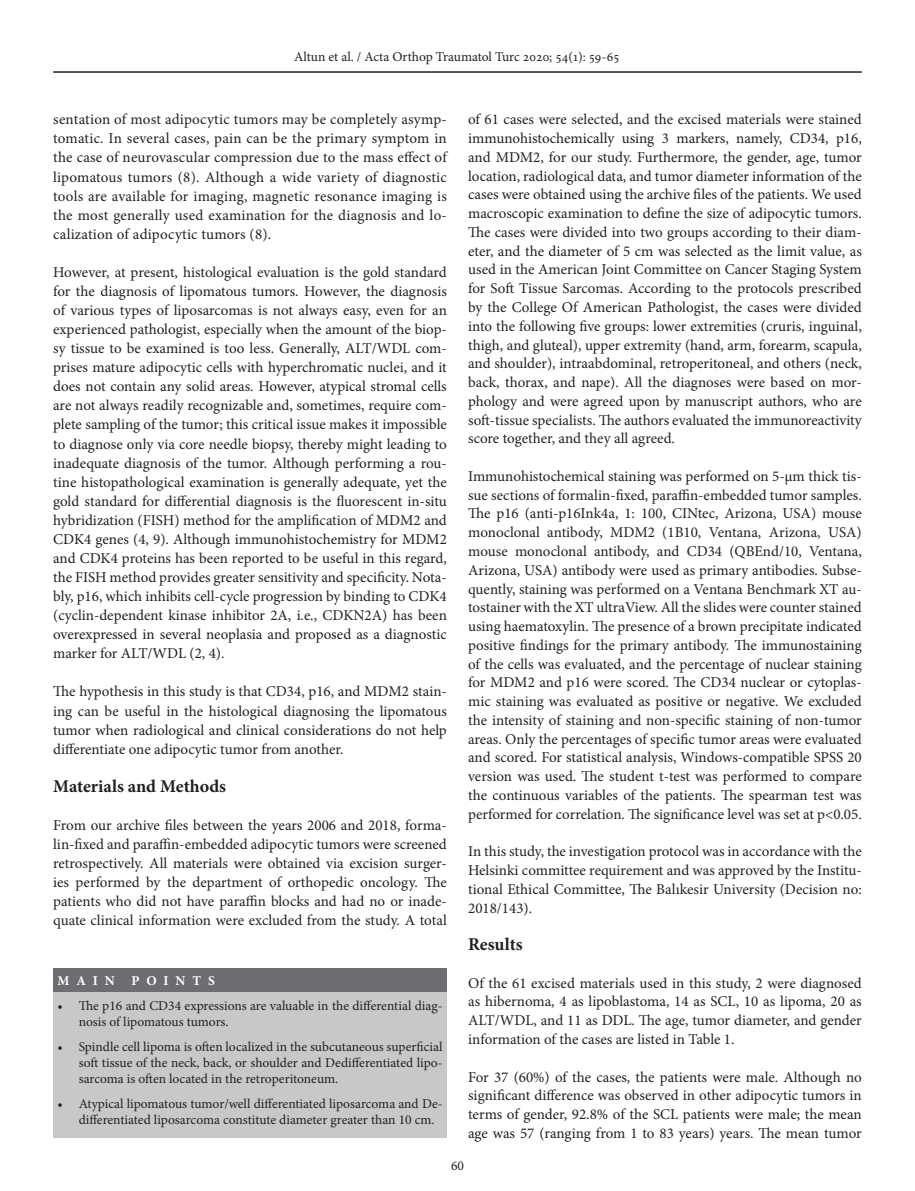
<style>
.page{position:relative;width:915px;height:1191px;background:#fff}
.page>*{position:absolute;margin:0;border:0;box-sizing:border-box;transform-origin:0 0}
.t1{font:700 18px "Minion Pro";color:#231f20}
.t2{font:15px/18.8px "Minion Pro";color:#231f20;text-align:justify}
.t3{font:13.5px/16.2px "Minion Pro";letter-spacing:-.005em;color:#231f20}
.t4{font:700 13.5px "Minion Pro";letter-spacing:.51em;color:#fff}
</style>
<div class="page">
<hr style="left:53px;top:71px;width:808px;height:2px;background:#231f20">
<div style="left:53px;top:991px;width:393px;height:146px;background:#c7c8ca"></div>
<div style="left:53px;top:968px;width:393px;height:24px;background:#6c6d70"></div>
<p class="t3" style="left:294px;top:48px;width:327px">Altun et al. / Acta Orthop Traumatol Turc 2020; 54(1): 59-65</p>
<p class="t2" style="left:53px;top:110px;width:395px">sentation of most adipocytic tumors may be completely asymp&shy;tomatic. In several cases, pain can be the primary symptom in the case of neurovascular compression due to the mass effect of lipomatous tumors (8). Although a wide variety of diagnostic tools are available for imaging, magnetic resonance imaging is the most generally used examination for the diagnosis and lo&shy;calization of adipocytic tumors (8).</p>
<p class="t2" style="left:53px;top:263px;width:395px">However, at present, histological evaluation is the gold standard for the diagnosis of lipomatous tumors. However, the diagnosis of various types of liposarcomas is not always easy, even for an experienced pathologist, especially when the amount of the biop&shy;sy tissue to be examined is too less. Generally, ALT/WDL com&shy;prises mature adipocytic cells with hyperchromatic nuclei, and it does not contain any solid areas. However, atypical stromal cells are not always readily recognizable and, sometimes, require com&shy;plete sampling of the tumor; this critical issue makes it impossible to diagnose only via core needle biopsy, thereby might leading to inadequate diagnosis of the tumor. Although performing a rou&shy;tine histopathological examination is generally adequate, yet the gold standard for differential diagnosis is the fluorescent in-situ hybridization (FISH) method for the amplification of MDM2 and CDK4 genes (4, 9). Although immunohistochemistry for MDM2 and CDK4 proteins has been reported to be useful in this regard, the FISH method provides greater sensitivity and specificity. Nota&shy;bly, p16, which inhibits cell-cycle progression by binding to CDK4 (cyclin-dependent kinase inhibitor 2A, i.e., CDKN2A) has been overexpressed in several neoplasia and proposed as a diagnostic marker for ALT/WDL (2, 4).</p>
<p class="t2" style="left:53px;top:682px;width:395px">The hypothesis in this study is that CD34, p16, and MDM2 stain&shy;ing can be useful in the histological diagnosing the lipomatous tumor when radiological and clinical considerations do not help differentiate one adipocytic tumor from another.</p>
<p class="t1" style="left:53px;top:773px;width:174px">Materials and Methods</p>
<p class="t2" style="left:53px;top:815px;width:395px">From our archive files between the years 2006 and 2018, forma&shy;lin-fixed and paraffin-embedded adipocytic tumors were screened retrospectively. All materials were obtained via excision surger&shy;ies performed by the department of orthopedic oncology. The patients who did not have paraffin blocks and had no or inade&shy;quate clinical information were excluded from the study. A total</p>
<p class="t4" style="left:57px;top:971px;width:159px">MAIN POINTS</p>
<p class="t3" style="left:79px;top:997px;width:365px;text-indent:-21px">• The p16 and CD34 expressions are valuable in the differential diag&shy;nosis of lipomatous tumors.</p>
<p class="t3" style="left:79px;top:1038px;width:365px;text-align:justify;text-indent:-21px">• Spindle cell lipoma is often localized in the subcutaneous superficial soft tissue of the neck, back, or shoulder and Dedifferentiated lipo&shy;sarcoma is often located in the retroperitoneum.</p>
<p class="t3" style="left:79px;top:1095px;width:365px;text-indent:-21px">• Atypical lipomatous tumor/well differentiated liposarcoma and De&shy;differentiated liposarcoma constitute diameter greater than 10 cm.</p>
<p class="t2" style="left:468px;top:110px;width:395px">of 61 cases were selected, and the excised materials were stained immunohistochemically using 3 markers, namely, CD34, p16, and MDM2, for our study. Furthermore, the gender, age, tumor location, radiological data, and tumor diameter information of the cases were obtained using the archive files of the patients. We used macroscopic examination to define the size of adipocytic tumors.<br>The cases were divided into two groups according to their diam&shy;eter, and the diameter of 5 cm was selected as the limit value, as used in the American Joint Committee on Cancer Staging System for Soft Tissue Sarcomas. According to the protocols prescribed by the College Of American Pathologist, the cases were divided into the following five groups: lower extremities (cruris, inguinal, thigh, and gluteal), upper extremity (hand, arm, forearm, scapula, and shoulder), intraabdominal, retroperitoneal, and others (neck, back, thorax, and nape). All the diagnoses were based on mor&shy;phology and were agreed upon by manuscript authors, who are soft-tissue specialists. The authors evaluated the immunoreactivity score together, and they all agreed.</p>
<p class="t2" style="left:468px;top:467px;width:395px">Immunohistochemical staining was performed on 5-μm thick tis&shy;sue sections of formalin-fixed, paraffin-embedded tumor samples.<br>The p16 (anti-p16Ink4a, 1: 100, CINtec, Arizona, USA) mouse monoclonal antibody, MDM2 (1B10, Ventana, Arizona, USA) mouse monoclonal antibody, and CD34 (QBEnd/10, Ventana, Arizona, USA) antibody were used as primary antibodies. Subse&shy;quently, staining was performed on a Ventana Benchmark XT au&shy;tostainer with the XT ultraView. All the slides were counter stained using haematoxylin. The presence of a brown precipitate indicated positive findings for the primary antibody. The immunostaining of the cells was evaluated, and the percentage of nuclear staining for MDM2 and p16 were scored. The CD34 nuclear or cytoplas&shy;mic staining was evaluated as positive or negative. We excluded the intensity of staining and non-specific staining of non-tumor areas. Only the percentages of specific tumor areas were evaluated and scored. For statistical analysis, Windows-compatible SPSS 20 version was used. The student t-test was performed to compare the continuous variables of the patients. The spearman test was performed for correlation. The significance level was set at p&lt;0.05.</p>
<p class="t2" style="left:468px;top:842px;width:395px">In this study, the investigation protocol was in accordance with the Helsinki committee requirement and was approved by the Institu&shy;tional Ethical Committee, The Balıkesir University (Decision no:<br>2018/143).</p>
<p class="t1" style="left:468px;top:931px;width:56px">Results</p>
<p class="t2" style="left:468px;top:973px;width:395px">Of the 61 excised materials used in this study, 2 were diagnosed as hibernoma, 4 as lipoblastoma, 14 as SCL, 10 as lipoma, 20 as ALT/WDL, and 11 as DDL. The age, tumor diameter, and gender information of the cases are listed in Table 1.</p>
<p class="t2" style="left:468px;top:1067px;width:395px">For 37 (60%) of the cases, the patients were male. Although no significant difference was observed in other adipocytic tumors in terms of gender, 92.8% of the SCL patients were male; the mean age was 57 (ranging from 1 to 83 years) years. The mean tumor</p>
<p class="t3" style="left:451px;top:1157px;width:14px">60</p>
</div>
